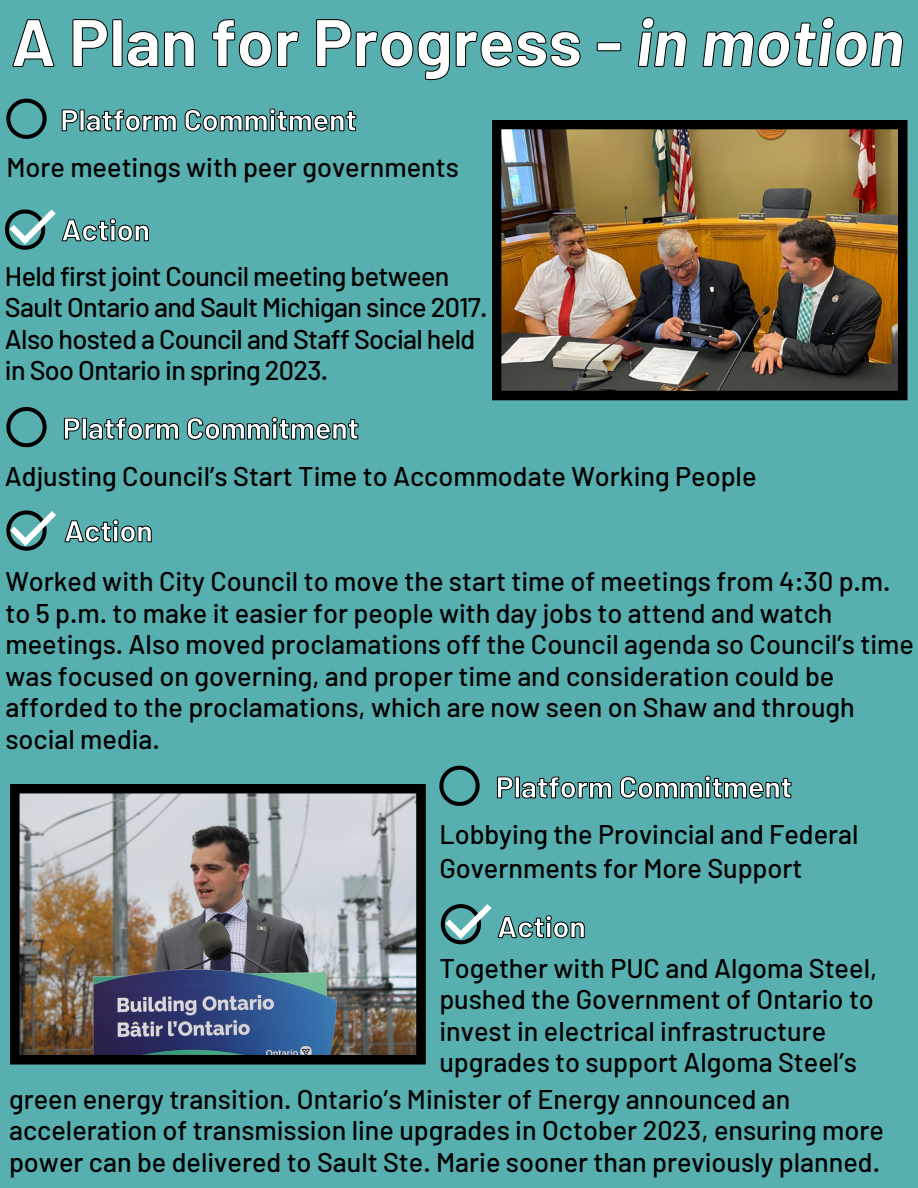
<style>
.page{position:relative;width:918px;height:1188px;background:#57afaf}
.page>*{position:absolute;margin:0;border:0;box-sizing:border-box;transform-origin:0 0}
.t1{font:700 66.75px "Barlow";color:#fff}
.t2{font:700 30px "Barlow";color:#fff}
.t3{font:500 27px/31.5px "Barlow";color:#000}
.t4{font:500 27px/31.5px "Barlow";letter-spacing:-.025em;color:#000}
.s1{font-style:italic}
</style>
<div class="page">
<svg style="left:5px;top:209px;width:51px;height:41px"></svg>
<svg style="left:62px;top:218px;width:87px;height:24px"></svg>
<svg style="left:6px;top:510px;width:50px;height:41px"></svg>
<svg style="left:65px;top:519px;width:87px;height:24px"></svg>
<svg style="left:12px;top:19px;width:610px;height:62px"></svg>
<svg style="left:637px;top:17px;width:266px;height:51px"></svg>
<svg style="left:6px;top:407px;width:41px;height:40px"></svg>
<svg style="left:64px;top:417px;width:295px;height:23px"></svg>
<svg style="left:6px;top:99px;width:41px;height:40px"></svg>
<svg style="left:62px;top:108px;width:294px;height:23px"></svg>
<svg style="left:439px;top:766px;width:41px;height:40px"></svg>
<svg style="left:497px;top:776px;width:295px;height:23px"></svg>
<svg style="left:441px;top:904px;width:51px;height:40px"></svg>
<svg style="left:498px;top:915px;width:87px;height:24px"></svg>
<img style="left:492px;top:120px;width:416px;height:280px">
<img style="left:10px;top:784px;width:416px;height:281px">
<p class="t1" style="left:11px;top:0;width:895px">A Plan for Progress - <span class="s1">in motion</span></p>
<p class="t2" style="left:60px;top:101px;width:298px">Platform Commitment</p>
<p class="t3" style="left:6px;top:151px;width:454px">More meetings with peer governments</p>
<p class="t2" style="left:61px;top:211px;width:90px">Action</p>
<p class="t4" style="left:5px;top:259px;width:484px">Held first joint Council meeting between<br>Sault Ontario and Sault Michigan since 2017.<br>Also hosted a Council and Staff Social held</p>
<p class="t4" style="left:5px;top:354px;width:325px">in Soo Ontario in spring 2023.</p>
<p class="t2" style="left:63px;top:409px;width:298px">Platform Commitment</p>
<p class="t3" style="left:5px;top:460px;width:753px">Adjusting Council’s Start Time to Accommodate Working People</p>
<p class="t2" style="left:64px;top:512px;width:90px">Action</p>
<p class="t3" style="left:5px;top:565px;width:910px">Worked with City Council to move the start time of meetings from 4:30 p.m. to 5 p.m. to make it easier for people with day jobs to attend and watch meetings. Also moved proclamations off the Council agenda so Council’s time was focused on governing, and proper time and consideration could be afforded to the proclamations, which are now seen on Shaw and through social media.</p>
<p class="t2" style="left:496px;top:768px;width:298px">Platform Commitment</p>
<p class="t3" style="left:439px;top:818px;width:421px">Lobbying the Provincial and Federal</p>
<p class="t3" style="left:439px;top:852px;width:365px">Governments for More Support</p>
<p class="t2" style="left:497px;top:908px;width:90px">Action</p>
<p class="t3" style="left:439px;top:951px;width:439px">Together with PUC and Algoma Steel, pushed the Government of Ontario to invest in electrical infrastructure upgrades to support Algoma Steel’s</p>
<p class="t3" style="left:9px;top:1082px;width:876px">green energy transition. Ontario’s Minister of Energy announced an acceleration of transmission line upgrades in October 2023, ensuring more power can be delivered to Sault Ste. Marie sooner than previously planned.</p>
</div>
